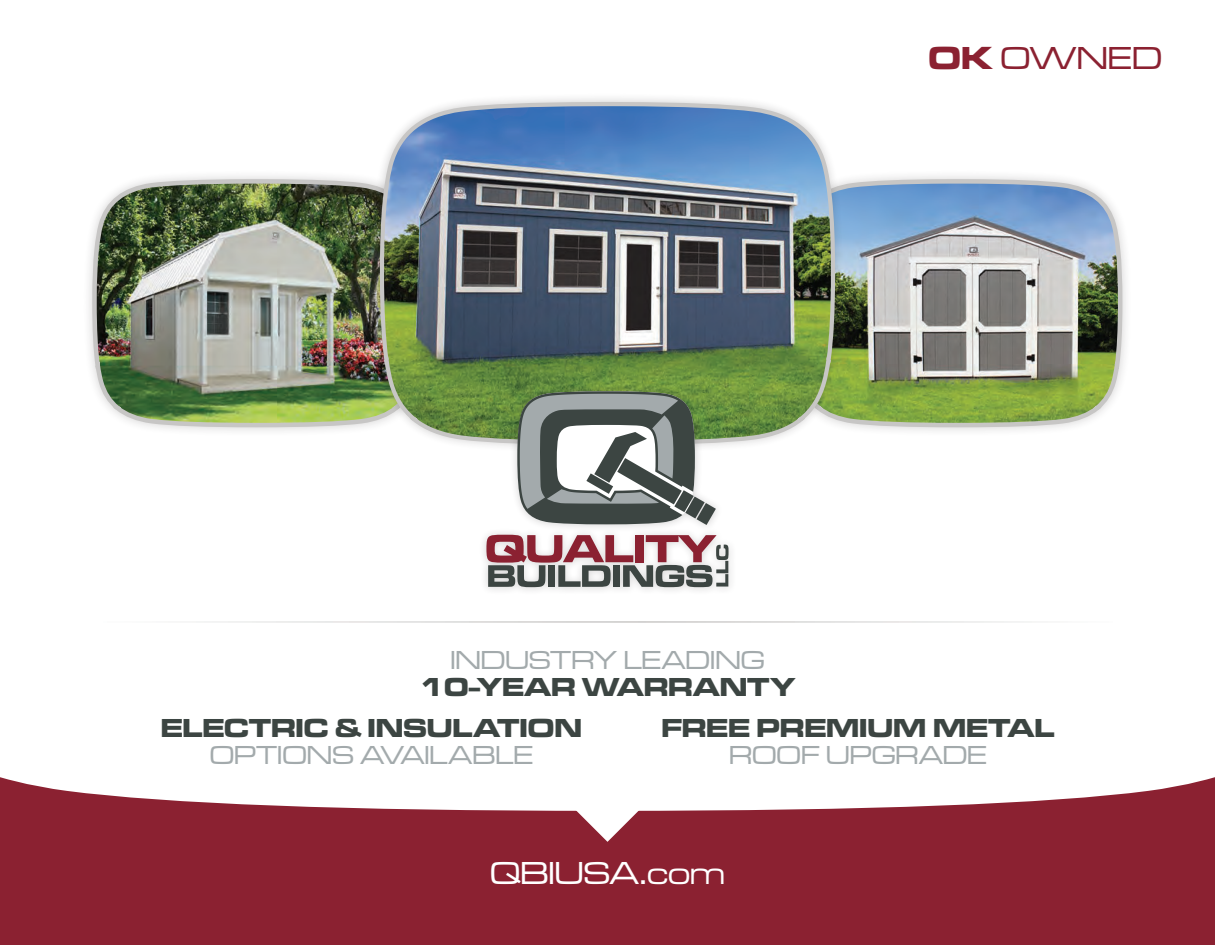
<style>
.page{position:relative;width:1215px;height:945px;background:#fff}
.page>*{position:absolute;margin:0;border:0;box-sizing:border-box;transform-origin:0 0}
.t1{font:500 33px "Microgramma Ext D";color:#fff}
.t2{font:500 33px "Microgramma Ext D";letter-spacing:.01em;color:#8b2131}
.t3{font:700 27px/40.7px "Microgramma Ext D";color:#3c4542}
.t4{font:500 27px "Microgramma Ext D";color:#a3aaac}
.s1{font-weight:700}
</style>
<div class="page">
<div style="left:0;top:811px;width:1215px;height:134px;background:#8b2131"></div>
<svg style="left:0;top:777px;width:1215px;height:34px"></svg>
<svg style="left:557px;top:777px;width:101px;height:65px"></svg>
<img style="left:90px;top:177px;width:281px;height:253px">
<img style="left:844px;top:177px;width:281px;height:253px">
<div style="left:371px;top:93px;width:473px;height:361px;background:#231f20;opacity:.2"></div>
<img style="left:378px;top:100px;width:459px;height:347px">
<div style="left:478px;top:383px;width:258px;height:212px;background:#231f20;opacity:.2"></div>
<svg style="left:517px;top:391px;width:199px;height:134px"></svg>
<svg style="left:486px;top:535px;width:243px;height:52px"></svg>
<p class="t2" style="left:929px;top:37px;width:235px"><span class="s1">OK</span> OWNED</p>
<p class="t4" style="left:450px;top:643px;width:316px">INDUSTRY LEADING</p>
<p class="t3" style="left:161px;top:667px;width:636px;text-indent:259px">10-YEAR WARRANTY<br>ELECTRIC &amp; INSULATION</p>
<p class="t4" style="left:210px;top:738px;width:325px">OPTIONS AVAILABLE</p>
<p class="t3" style="left:662px;top:707px;width:394px">FREE PREMIUM METAL</p>
<p class="t4" style="left:729px;top:738px;width:259px">ROOF UPGRADE</p>
<p class="t1" style="left:490px;top:852px;width:236px">QBIUSA.com</p>
</div>
